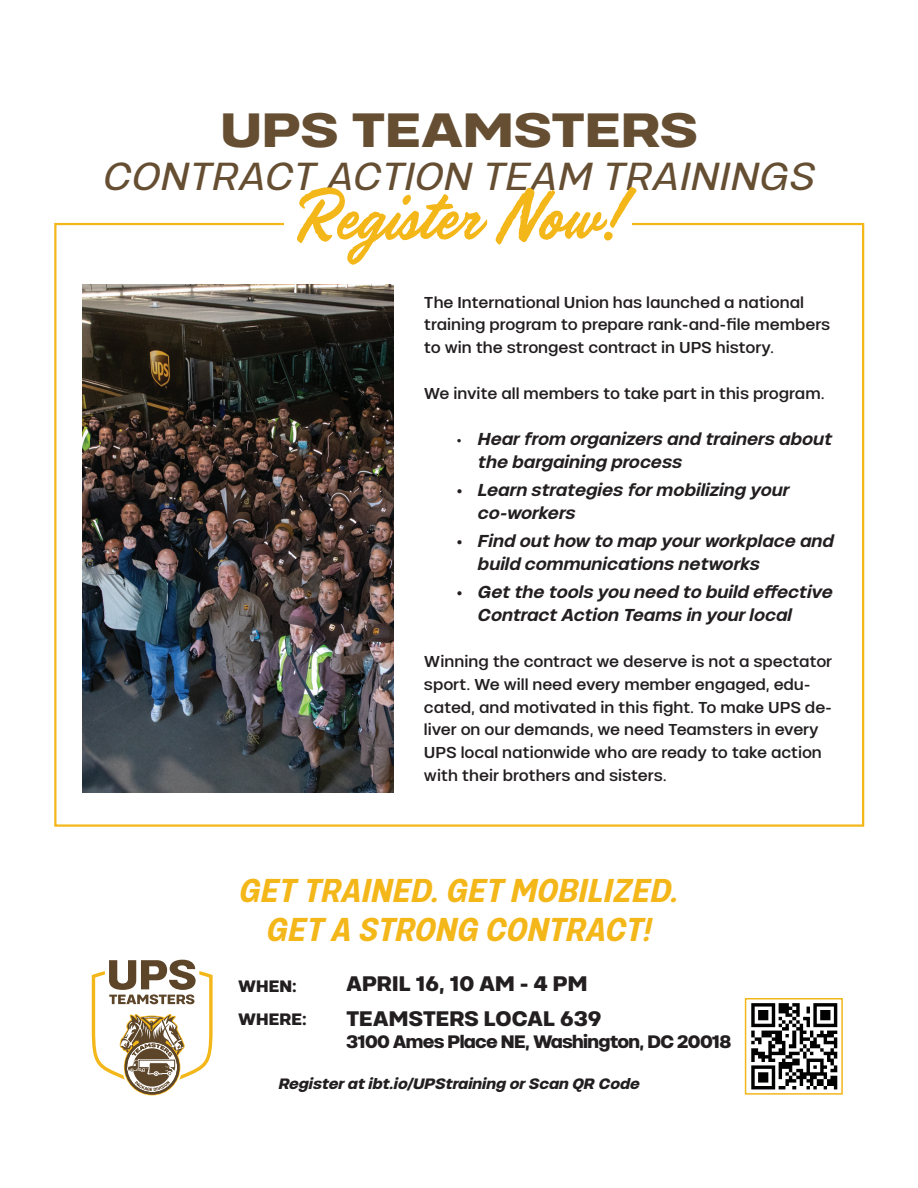
<style>
.page{position:relative;width:918px;height:1188px;background:#fff}
.page>*{position:absolute;margin:0;border:0;box-sizing:border-box;transform-origin:0 0}
.t1{font:82.35px "Handelson One";color:#f4b71a}
.t2{font:700 expanded 48px "HD Colton";letter-spacing:-.01em;color:#654e32}
.t3{font:italic 39px "HD Colton";letter-spacing:-.01em;color:#654e32}
.t4{font:italic 600 condensed 33px/39px "HD Colton";letter-spacing:-.005em;color:#f4b71a;text-align:center}
.t5{font:700 21px "HD Colton";letter-spacing:-.01em;color:#231f20}
.t6{font:700 18px "HD Colton";letter-spacing:-.035em;color:#231f20}
.t7{font:700 18px "HD Colton";color:#231f20}
.t8{font:italic 600 17.25px/22.8px "HD Colton";letter-spacing:-.005em;color:#231f20}
.t9{font:700 16.5px "HD Colton";color:#231f20}
.t10{font:500 15.75px/22.8px "HD Colton";letter-spacing:-.005em;color:#231f20}
.t11{font:italic 700 15px "HD Colton";color:#231f20}
.s1{font-weight:500;font-style:normal;font-size:15.75px}
</style>
<div class="page">
<svg style="left:92px;top:960px;width:121px;height:135px"></svg>
<img style="left:751px;top:1003px;width:87px;height:87px">
<div style="left:745px;top:998px;width:98px;height:97px;border:2px solid #f4b71a"></div>
<img style="left:83px;top:284px;width:310px;height:508px">
<p class="t2" style="left:220px;top:95px;width:479px">UPS TEAMSTERS</p>
<p class="t3" style="left:103px;top:149px;width:714px">CONTRACT ACTION TEAM TRAININGS</p>
<p class="t1" style="left:294px;top:171px;width:326px">Register Now!</p>
<p class="t10" style="left:424px;top:290px;width:408px">The International Union has launched a national training program to prepare rank-and-file members to win the strongest contract in UPS history.</p>
<p class="t10" style="left:424px;top:381px;width:402px">We invite all members to take part in this program.</p>
<p class="t8" style="left:478px;top:426px;width:356px;text-indent:-22px"><span class="s1">•</span> Hear from organizers and trainers about the bargaining process</p>
<p class="t8" style="left:478px;top:478px;width:313px;text-indent:-22px">• Learn strategies for mobilizing your co-workers</p>
<p class="t8" style="left:478px;top:529px;width:358px;text-indent:-22px">• Find out how to map your workplace and build communications networks</p>
<p class="t8" style="left:478px;top:580px;width:357px;text-indent:-22px">• Get the tools you need to build effective<br>Contract Action Teams in your local</p>
<p class="t10" style="left:424px;top:649px;width:410px">Winning the contract we deserve is not a spectator sport. We will need every member engaged, edu&shy;cated, and motivated in this fight. To make UPS de&shy;liver on our demands, we need Teamsters in every UPS local nationwide who are ready to take action with their brothers and sisters.</p>
<p class="t4" style="left:240px;top:869px;width:441px">GET TRAINED. GET MOBILIZED.<br>GET A STRONG CONTRACT!</p>
<p class="t9" style="left:238px;top:974px;width:60px">WHEN:</p>
<p class="t5" style="left:416px;top:969px;width:161px">23, 1 PM - 5 PM</p>
<p class="t9" style="left:238px;top:1007px;width:70px">WHERE:</p>
<p class="t5" style="left:560px;top:1002px;width:39px">413</p>
<p class="t7" style="left:346px;top:1028px;width:359px">555 East Rich St., Columbus, OH 43215</p>
<p class="t11" style="left:279px;top:1073px;width:363px">Register at ibt.io/UPStraining or Scan QR Code</p>
<p class="t5" style="left:346px;top:969px;width:243px">APRIL 16, 10 AM - 4 PM</p>
<p class="t5" style="left:346px;top:1003px;width:257px">TEAMSTERS LOCAL 639</p>
<p class="t6" style="left:346px;top:1029px;width:387px">3100 Ames Place NE, Washington, DC 20018</p>
</div>
